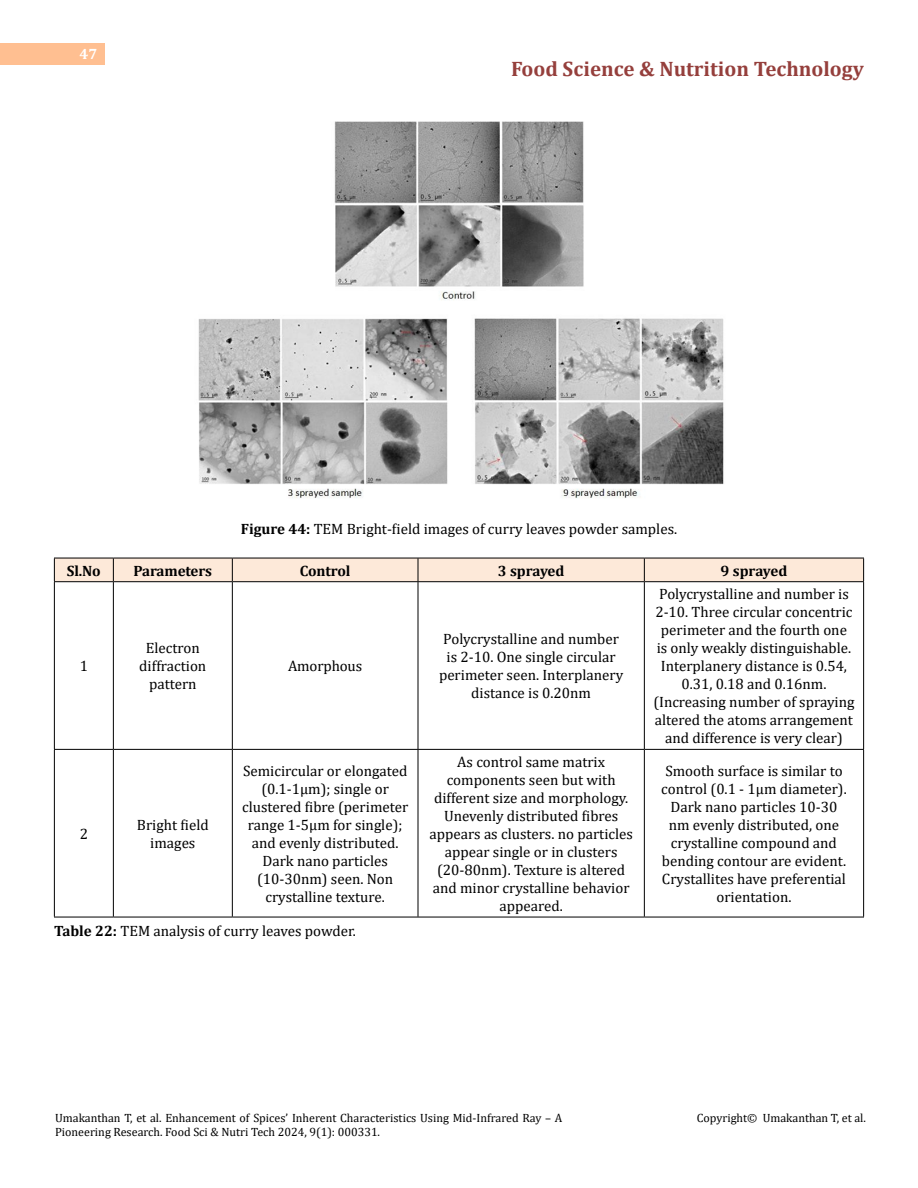
<style>
.page{position:relative;width:918px;height:1188px;background:#fff}
.page>*{position:absolute;margin:0;border:0;box-sizing:border-box;transform-origin:0 0}
.t1{font:700 21px "Cambria";color:#953f3c}
.t2{font:15px/18px "Cambria";color:#000;text-align:center}
.t3{font:700 15px "Cambria";letter-spacing:-.01em;color:#000}
.t4{font:700 15px "Cambria";color:#fff}
.t5{font:12px/14.4px "Cambria";color:#000}
.s1{font-weight:700}
</style>
<div class="page">
<div style="left:0;top:43px;width:105px;height:21px;background:#ffbf91"></div>
<img style="left:198px;top:121px;width:526px;height:377px">
<hr style="left:54px;top:582px;width:1px;height:167px;background:#000">
<hr style="left:54px;top:750px;width:1px;height:167px;background:#000">
<hr style="left:54px;top:749px;width:59px;height:1px;background:#000">
<hr style="left:113px;top:749px;width:119px;height:1px;background:#000">
<hr style="left:232px;top:749px;width:186px;height:1px;background:#000">
<hr style="left:418px;top:749px;width:226px;height:1px;background:#000">
<hr style="left:644px;top:749px;width:220px;height:1px;background:#000">
<hr style="left:54px;top:917px;width:59px;height:1px;background:#000">
<hr style="left:113px;top:917px;width:119px;height:1px;background:#000">
<hr style="left:232px;top:917px;width:186px;height:1px;background:#000">
<hr style="left:418px;top:917px;width:226px;height:1px;background:#000">
<hr style="left:644px;top:917px;width:220px;height:1px;background:#000">
<svg style="left:54px;top:558px;width:810px;height:24px;background:#eddacb"></svg>
<hr style="left:113px;top:582px;width:1px;height:167px;background:#000">
<hr style="left:232px;top:582px;width:1px;height:167px;background:#000">
<hr style="left:418px;top:582px;width:1px;height:167px;background:#000">
<hr style="left:644px;top:582px;width:1px;height:167px;background:#000">
<hr style="left:863px;top:582px;width:1px;height:167px;background:#000">
<hr style="left:113px;top:750px;width:1px;height:167px;background:#000">
<hr style="left:232px;top:750px;width:1px;height:167px;background:#000">
<hr style="left:418px;top:750px;width:1px;height:167px;background:#000">
<hr style="left:644px;top:750px;width:1px;height:167px;background:#000">
<hr style="left:863px;top:750px;width:1px;height:167px;background:#000">
<p class="t4" style="left:80px;top:44px;width:19px">47</p>
<h1 class="t1" style="left:511px;top:54px;width:354px">Food Science &amp; Nutrition Technology</h1>
<p class="t2" style="left:241px;top:519px;width:438px"><span class="s1">Figure 44:</span> TEM Bright-field images of curry leaves powder samples.</p>
<p class="t3" style="left:67px;top:560px;width:35px">Sl.No</p>
<p class="t3" style="left:134px;top:560px;width:80px">Parameters</p>
<p class="t3" style="left:300px;top:560px;width:52px">Control</p>
<p class="t3" style="left:498px;top:560px;width:68px">3 sprayed</p>
<p class="t3" style="left:721px;top:560px;width:68px">9 sprayed</p>
<p class="t2" style="left:80px;top:657px;width:10px">1</p>
<p class="t2" style="left:139px;top:639px;width:69px">Electron diffraction pattern</p>
<p class="t2" style="left:288px;top:657px;width:76px">Amorphous</p>
<p class="t2" style="left:439px;top:630px;width:186px">Polycrystalline and number is 2-10. One single circular perimeter seen. Interplanery distance is 0.20nm</p>
<p class="t2" style="left:653px;top:585px;width:203px">Polycrystalline and number is<br>2-10. Three circular concentric perimeter and the fourth one<br>is only weakly distinguishable.<br>Interplanery distance is 0.54,<br>0.31, 0.18 and 0.16nm. (Increasing number of spraying altered the atoms arrangement and difference is very clear)</p>
<p class="t2" style="left:242px;top:762px;width:168px">Semicircular or elongated (0.1-1µm); single or clustered fibre (perimeter range 1-5µm for single); and evenly distributed.<br>Dark nano particles (10-30nm) seen. Non crystalline texture.</p>
<p class="t2" style="left:429px;top:753px;width:205px">As control same matrix components seen but with different size and morphology.<br>Unevenly distributed fibres appears as clusters. no particles appear single or in clusters (20-80nm). Texture is altered and minor crystalline behavior appeared.</p>
<p class="t2" style="left:661px;top:762px;width:187px">Smooth surface is similar to control (0.1 - 1µm diameter).<br>Dark nano particles 10-30 nm evenly distributed, one crystalline compound and bending contour are evident.<br>Crystallites have preferential orientation.</p>
<p class="t2" style="left:54px;top:922px;width:303px"><span class="s1">Table 22:</span> TEM analysis of curry leaves powder.</p>
<p class="t2" style="left:80px;top:825px;width:10px">2</p>
<p class="t2" style="left:137px;top:816px;width:73px">Bright field images</p>
<p class="t5" style="left:55px;top:1111px;width:509px">Umakanthan T, et al. Enhancement of Spices’ Inherent Characteristics Using Mid-Infrared Ray – A<br>Pioneering Research. Food Sci &amp; Nutri Tech 2024, 9(1): 000331.</p>
<p class="t5" style="left:697px;top:1111px;width:171px">Copyright© Umakanthan T, et al.</p>
</div>
